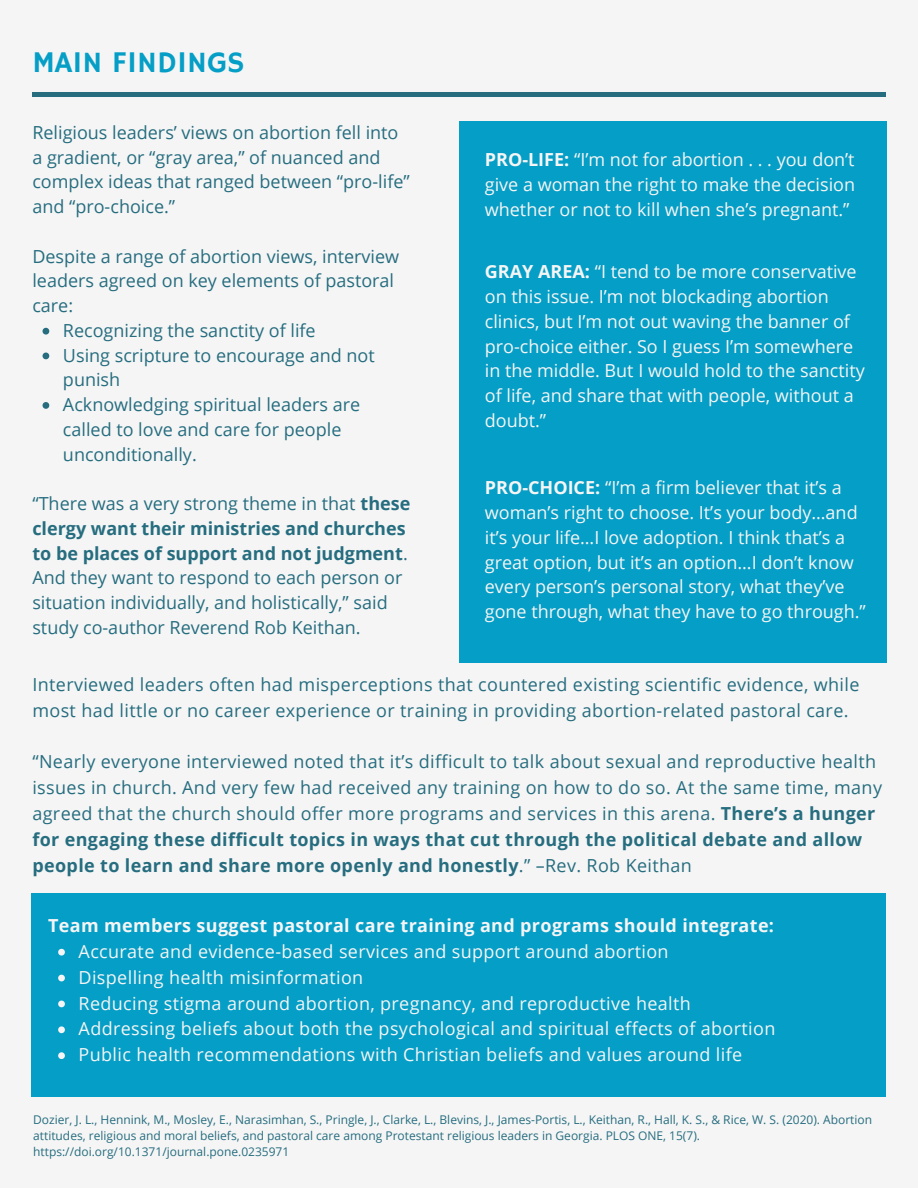
<style>
.page{position:relative;width:918px;height:1188px;background:#f5f5f5}
.page>*{position:absolute;margin:0;border:0;box-sizing:border-box;transform-origin:0 0}
.t1{font:30px "Hammersmith One";color:#059ec6}
.t2{font:18px/24.8px "Open Sans";color:#266d7f}
.t3{font:18px/24.8px "Open Sans";color:#f5f5f5}
.t4{font:18px/25.8px "Open Sans";letter-spacing:.02em;color:#266d7f}
.t5{font:18px "Open Sans";letter-spacing:.02em;color:#f5f5f5}
.t6{font:700 18px "Open Sans";letter-spacing:.02em;color:#f5f5f5}
.t7{font:12px/16px "Open Sans";color:#266d7f}
.s1{font-weight:700}
</style>
<div class="page">
<hr style="left:32px;top:92px;width:854px;height:4px;background:#266d7f">
<div style="left:31px;top:893px;width:855px;height:203px;background:#059ec6"></div>
<svg style="left:58px;top:949px;width:7px;height:7px"></svg>
<svg style="left:58px;top:975px;width:7px;height:6px"></svg>
<svg style="left:58px;top:1001px;width:7px;height:6px"></svg>
<svg style="left:58px;top:1026px;width:7px;height:7px"></svg>
<svg style="left:58px;top:1052px;width:7px;height:7px"></svg>
<svg style="left:43px;top:328px;width:6px;height:7px"></svg>
<svg style="left:43px;top:353px;width:6px;height:6px"></svg>
<svg style="left:43px;top:402px;width:6px;height:7px"></svg>
<div style="left:460px;top:121px;width:427px;height:542px;background:#059ec6"></div>
<p class="t1" style="left:32px;top:45px;width:214px">MAIN FINDINGS</p>
<p class="t2" style="left:32px;top:119px;width:379px">Religious leaders’ views on abortion fell into a gradient, or “gray area,” of nuanced and complex ideas that ranged between “pro-life” and “pro-choice.”</p>
<p class="t2" style="left:32px;top:243px;width:368px">Despite a range of abortion views, interview leaders agreed on key elements of pastoral care:</p>
<p class="t2" style="left:63px;top:317px;width:254px">Recognizing the sanctity of life</p>
<p class="t2" style="left:63px;top:342px;width:313px">Using scripture to encourage and not punish</p>
<p class="t2" style="left:63px;top:392px;width:299px">Acknowledging spiritual leaders are called to love and care for people unconditionally.</p>
<p class="t2" style="left:32px;top:491px;width:380px">“There was a very strong theme in that <span class="s1">these clergy want their ministries and churches to be places of support and not judgment</span>.<br>And they want to respond to each person or situation individually, and holistically,” said study co-author Reverend Rob Keithan.</p>
<p class="t3" style="left:485px;top:147px;width:372px;text-align:justify"><span class="s1">PRO-LIFE:</span> “I’m not for abortion . . . you don’t give a woman the right to make the decision whether or not to kill when she’s pregnant.”</p>
<p class="t3" style="left:485px;top:259px;width:381px"><span class="s1">GRAY AREA:</span> “I tend to be more conservative on this issue. I’m not blockading abortion clinics, but I’m not out waving the banner of pro-choice either. So I guess I’m somewhere in the middle. But I would hold to the sanctity of life, and share that with people, without a doubt.”</p>
<p class="t3" style="left:485px;top:475px;width:383px"><span class="s1">PRO-CHOICE:</span> “I’m a firm believer that it’s a woman’s right to choose. It’s your body…and it’s your life…I love adoption. I think that’s a great option, but it’s an option…I don’t know every person’s personal story, what they’ve gone through, what they have to go through.”</p>
<p class="t4" style="left:32px;top:671px;width:829px">Interviewed leaders often had misperceptions that countered existing scientific evidence, while most had little or no career experience or training in providing abortion-related pastoral care.</p>
<p class="t4" style="left:32px;top:748px;width:851px">“Nearly everyone interviewed noted that it’s difficult to talk about sexual and reproductive health issues in church. And very few had received any training on how to do so. At the same time, many agreed that the church should offer more programs and services in this arena. <span class="s1">There’s a hunger for engaging these difficult topics in ways that cut through the political debate and allow people to learn and share more openly and honestly</span>.” –Rev. Rob Keithan</p>
<p class="t6" style="left:48px;top:913px;width:728px">Team members suggest pastoral care training and programs should integrate:</p>
<p class="t5" style="left:79px;top:939px;width:592px">Accurate and evidence-based services and support around abortion</p>
<p class="t5" style="left:79px;top:964px;width:286px">Dispelling health misinformation</p>
<p class="t5" style="left:79px;top:990px;width:614px">Reducing stigma around abortion, pregnancy, and reproductive health</p>
<p class="t5" style="left:79px;top:1016px;width:698px">Addressing beliefs about both the psychological and spiritual effects of abortion</p>
<p class="t5" style="left:79px;top:1042px;width:665px">Public health recommendations with Christian beliefs and values around life</p>
<p class="t7" style="left:33px;top:1111px;width:840px">Dozier, J. L., Hennink, M., Mosley, E., Narasimhan, S., Pringle, J., Clarke, L., Blevins, J., James-Portis, L., Keithan, R., Hall, K. S., &amp; Rice, W. S. (2020). Abortion attitudes, religious and moral beliefs, and pastoral care among Protestant religious leaders in Georgia. PLOS ONE, 15(7). https://doi.org/10.1371/journal.pone.0235971</p>
</div>
